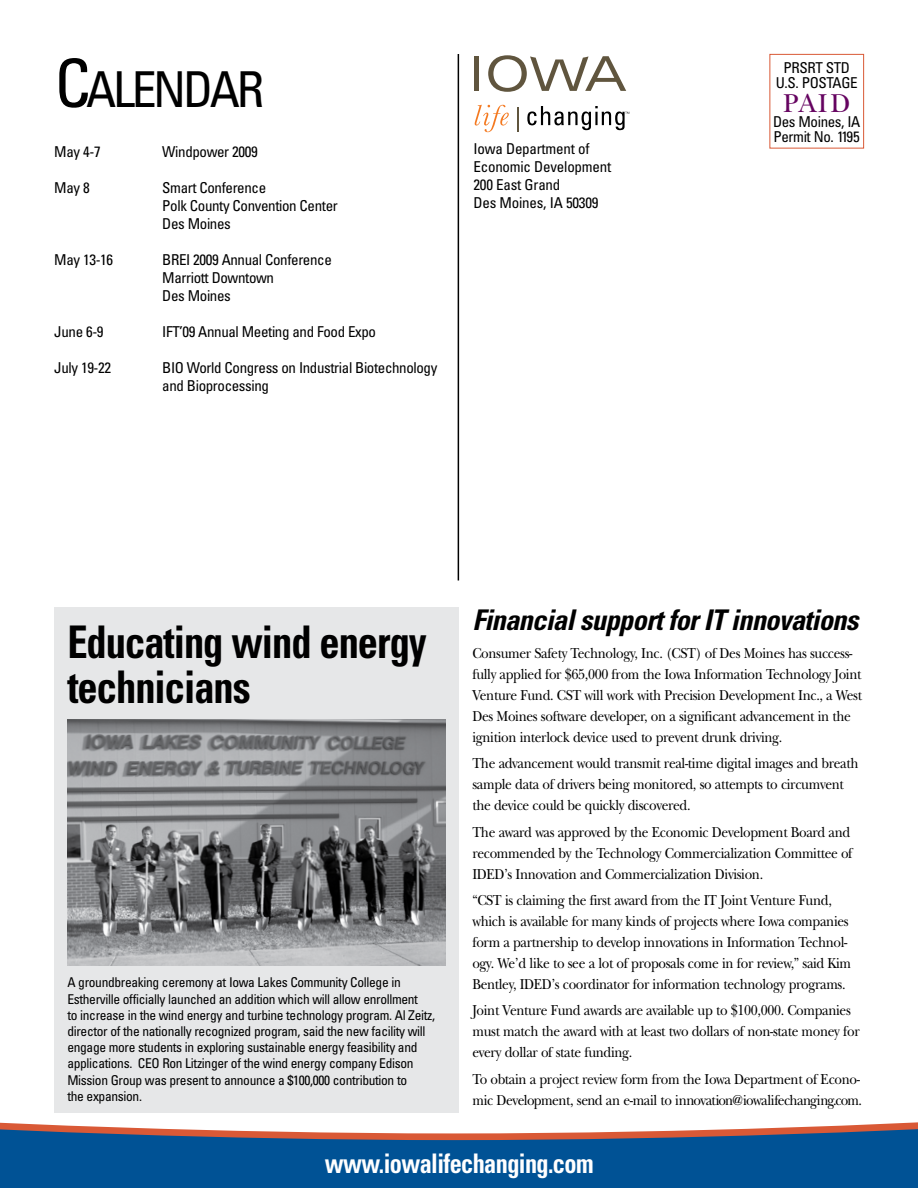
<style>
.page{position:relative;width:918px;height:1188px;background:#fff}
.page>*{position:absolute;margin:0;border:0;box-sizing:border-box;transform-origin:0 0}
.t1{font:condensed 49.5px "Univers";letter-spacing:-.065em;color:#000}
.t2{font:700 condensed 45px/45px "Univers";letter-spacing:-.025em;color:#000;scale:.9 1}
.t3{font:italic 700 condensed 28.5px "Univers";letter-spacing:-.025em;color:#000}
.t4{font:700 condensed 27px "Univers";letter-spacing:-.025em;color:#fff;scale:.9 1}
.t5{font:27px "New Baskerville";color:#650360}
.t6{font:15px/21px "New Baskerville";letter-spacing:-.025em;color:#000;scale:.9 1}
.t7{font:condensed 15px/18px "Univers";letter-spacing:-.025em;color:#000}
.t8{font:condensed 13.5px/16.2px "Univers";letter-spacing:-.025em;color:#000}
.s1{font-size:66px}
</style>
<div class="page">
<div style="left:54px;top:608px;width:405px;height:505px;background:#e6e7e8"></div>
<svg style="left:0;top:1122px;width:918px;height:7px"></svg>
<svg style="left:0;top:1129px;width:918px;height:59px;background:#1c578f"></svg>
<svg style="left:475px;top:105px;width:34px;height:27px"></svg>
<svg style="left:518px;top:107px;width:1px;height:24px"></svg>
<div style="left:474px;top:56px;width:5px;height:35px;background:#60553e"></div>
<svg style="left:488px;top:55px;width:138px;height:37px"></svg>
<svg style="left:527px;top:106px;width:102px;height:24px"></svg>
<div style="left:770px;top:54px;width:94px;height:94px;border:1px solid #d95936"></div>
<hr style="left:458px;top:54px;width:1px;height:526px;background:#000">
<img style="left:67px;top:720px;width:378px;height:245px">
<h1 class="t1" style="left:55px;top:58px;width:211px"><span class="s1">C</span>ALENDAR</h1>
<p class="t7" style="left:54px;top:143px;width:73px">May 4-7 W</p>
<p class="t7" style="left:175px;top:143px;width:84px">indpower 2009</p>
<p class="t7" style="left:54px;top:179px;width:63px">May 8 S</p>
<p class="t7" style="left:170px;top:179px;width:97px">mart Conference</p>
<p class="t7" style="left:54px;top:197px;width:40px">P</p>
<p class="t7" style="left:162px;top:197px;width:177px;text-indent:8px">olk County Convention Center<br>Des Moines</p>
<p class="t7" style="left:54px;top:251px;width:60px">May 13-16</p>
<p class="t7" style="left:162px;top:251px;width:171px">BREI 2009 Annual Conference<br>Marriott Downtown<br>Des Moines</p>
<p class="t7" style="left:54px;top:323px;width:51px">June 6-9</p>
<p class="t7" style="left:162px;top:323px;width:215px">IFT’09 Annual Meeting and Food Expo</p>
<p class="t7" style="left:54px;top:359px;width:58px">July 19-22</p>
<p class="t7" style="left:162px;top:359px;width:277px">BIO World Congress on Industrial Biotechnology and Bioprocessing</p>
<p class="t7" style="left:474px;top:139px;width:139px">Iowa Department of<br>Economic Development<br>200 East Grand<br>Des Moines, IA 50309</p>
<p class="t7" style="left:776px;top:60px;width:76px;line-height:15px;text-indent:50px">ST D<br>U.S. Postage</p>
<h3 class="t5" style="left:783px;top:87px;width:69px">PAID</h3>
<p class="t7" style="left:773px;top:114px;width:89px;line-height:15px">Des Moines, IA<br>Permit No. 1195</p>
<p class="t7" style="left:783px;top:58px;width:9px">PRSRT</p>
<h2 class="t2" style="left:67px;top:620px;width:401px">Educating wind energy technicians</h2>
<p class="t8" style="left:67px;top:974px;width:369px">A groundbreaking ceremony at Iowa Lakes Community College in Estherville officially launched an addition which will allow enrollment<br>to increase in the wind energy and turbine technology program. Al Zeitz, director of the nationally recognized program, said the new facility will engage more students in exploring sustainable energy feasibility and applications. CEO Ron Litzinger of the wind energy company Edison Mission Group was present to announce a $100,000 contribution to<br>the expansion.</p>
<h3 class="t3" style="left:472px;top:602px;width:388px">Financial support for IT innovations</h3>
<p class="t6" style="left:472px;top:643px;width:435px">Consumer Safety Technology, Inc. (CST) of Des Moines has success&shy;fully applied for $65,000 from the Iowa Information Technology Joint Venture Fund. CST will work with Precision Development Inc., a West Des Moines software developer, on a significant advancement in the ignition interlock device used to prevent drunk driving.</p>
<p class="t6" style="left:472px;top:753px;width:431px">The advancement would transmit real-time digital images and breath sample data of drivers being monitored, so attempts to circumvent the device could be quickly discovered.</p>
<p class="t6" style="left:472px;top:821px;width:424px">The award was approved by the Economic Development Board and recommended by the Technology Commercialization Committee of<br>IDED’s Innovation and Commercialization Division.</p>
<p class="t6" style="left:472px;top:890px;width:422px">“CST is claiming the first award from the IT Joint Venture Fund, which is available for many kinds of projects where Iowa companies form a partnership to develop innovations in Information Technol&shy;ogy. We’d like to see a lot of proposals come in for review,” said Kim Bentley, IDED’s coordinator for information technology programs.</p>
<p class="t6" style="left:472px;top:1000px;width:432px">Joint Venture Fund awards are available up to $100,000. Companies must match the award with at least two dollars of non-state money for every dollar of state funding.</p>
<p class="t6" style="left:472px;top:1069px;width:435px">To obtain a project review form from the Iowa Department of Econo&shy;mic Development, send an e-mail to innovation@iowalifechanging.com.</p>
<h3 class="t4" style="left:325px;top:1147px;width:300px">www.iowalifechanging.com</h3>
</div>
